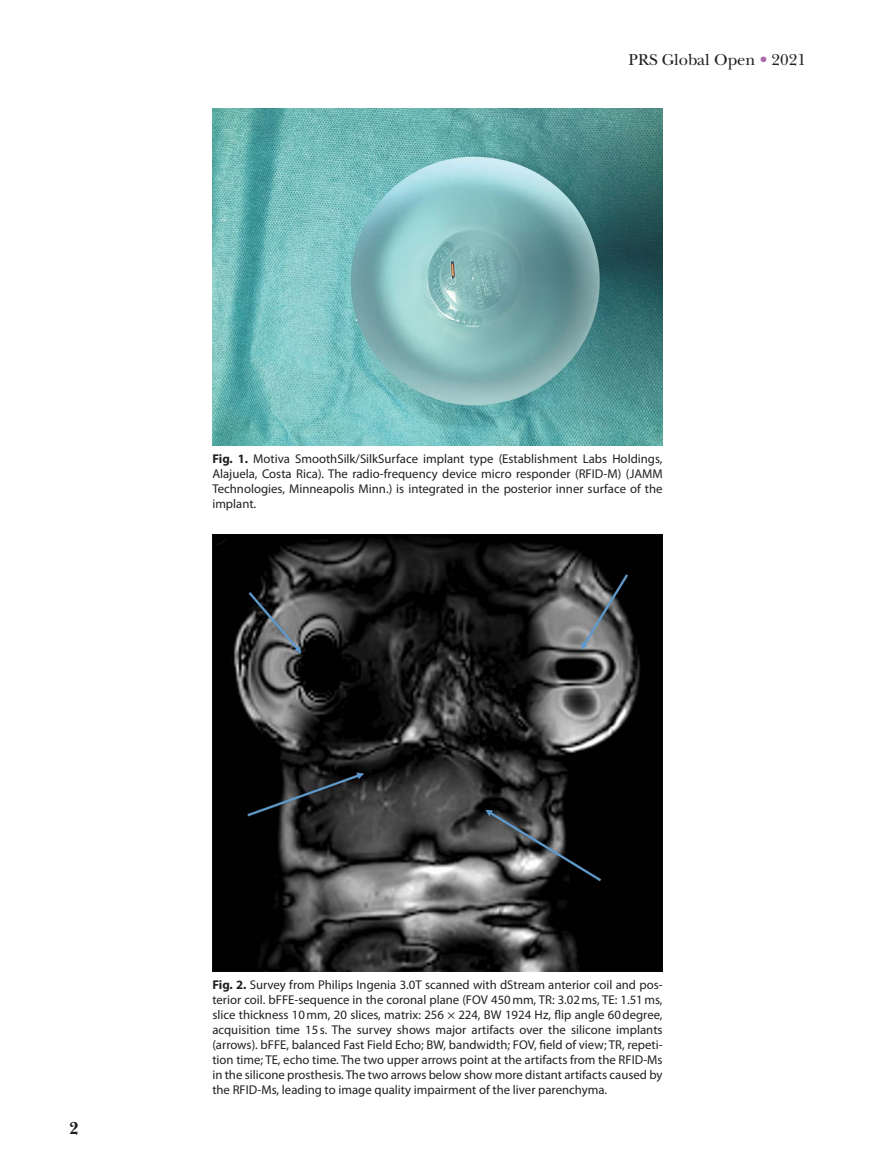
<style>
.page{position:relative;width:878px;height:1175px;background:#fff}
.page>*{position:absolute;margin:0;border:0;box-sizing:border-box;transform-origin:0 0}
.t1{font:700 18px "New Baskerville Std";color:#231f20}
.t2{font:16.5px "New Baskerville Std";color:#231f20}
.t3{font:12.75px/15px "Myriad Pro";color:#231f20;text-align:justify}
.s1{color:#a866aa}
.s2{font-weight:700}
</style>
<div class="page">
<img style="left:212px;top:108px;width:450px;height:337px">
<img style="left:212px;top:535px;width:450px;height:436px">
<p class="t2" style="left:628px;top:50px;width:179px">PRS Global Open <span class="s1">•</span> 2021</p>
<p class="t3" style="left:212px;top:451px;width:451px"><span class="s2">Fig. 1.</span> Motiva SmoothSilk/SilkSurface implant type (Establishment Labs Holdings, Alajuela, Costa Rica). The radio-frequency device micro responder (RFID-M) (JAMM Technologies, Minneapolis Minn.) is integrated in the posterior inner surface of the implant.</p>
<h1 class="t1" style="left:69px;top:1118px;width:11px">2</h1>
<p class="t3" style="left:212px;top:977px;width:452px"><span class="s2">Fig. 2.</span> Survey from Philips Ingenia 3.0T scanned with dStream anterior coil and pos&shy;terior coil. bFFE-sequence in the coronal plane (FOV 450mm, TR: 3.02ms, TE: 1.51ms, slice thickness 10mm, 20 slices, matrix: 256 × 224, BW 1924 Hz, flip angle 60degree, acquisition time 15s. The survey shows major artifacts over the silicone implants (arrows). bFFE, balanced Fast Field Echo; BW, bandwidth; FOV, field of view; TR, repeti&shy;tion time; TE, echo time. The two upper arrows point at the artifacts from the RFID-Ms in the silicone prosthesis. The two arrows below show more distant artifacts caused by the RFID-Ms, leading to image quality impairment of the liver parenchyma.</p>
</div>
